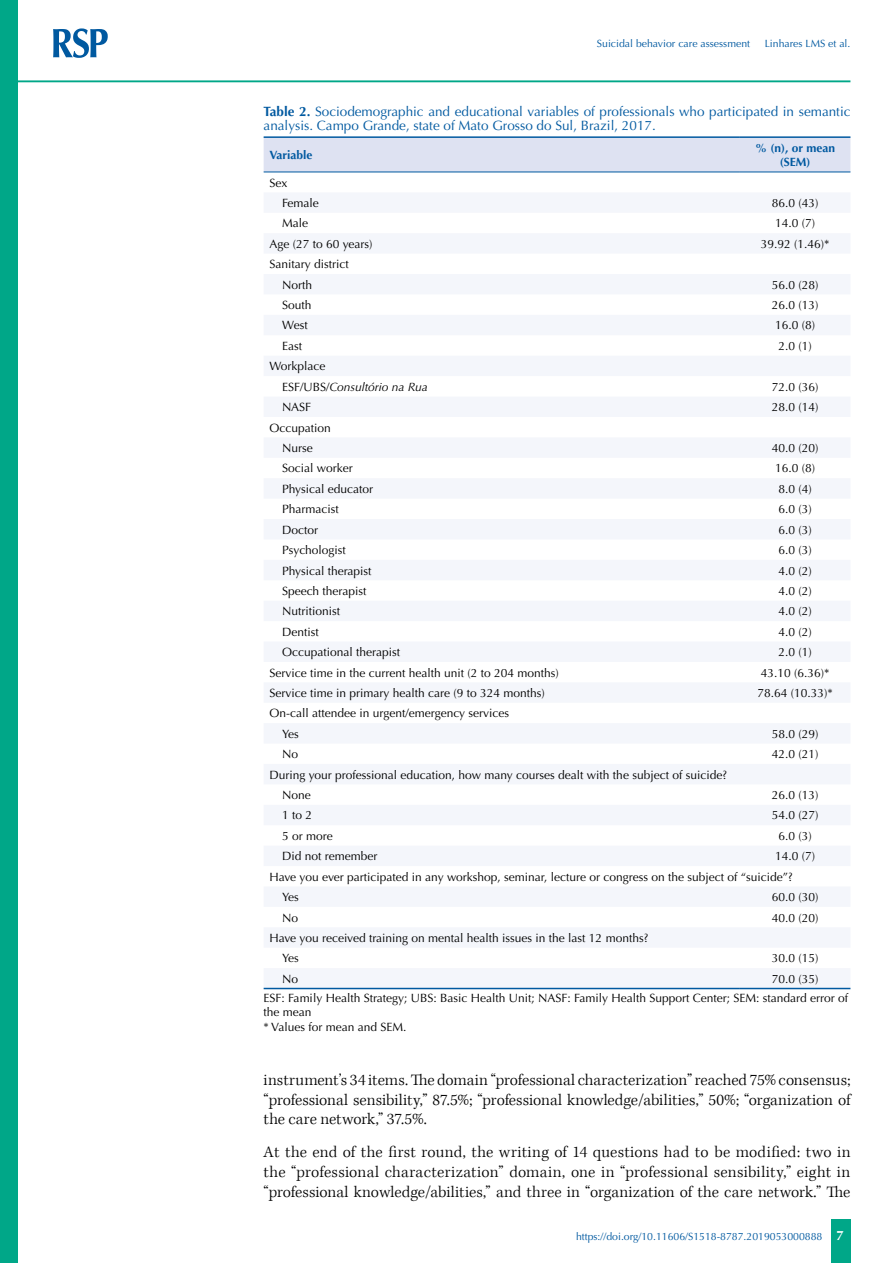
<style>
.page{position:relative;width:893px;height:1263px;background:#fff}
.page>*{position:absolute;margin:0;border:0;box-sizing:border-box;transform-origin:0 0}
.t1{font:300 16.5px/19.8px "Kepler Std";color:#000;text-align:justify}
.t2{font:13.5px/14.2px "Optima";color:#0059a0}
.t3{font:700 13.5px "Optima";color:#fff}
.t4{font:12px/20.4px "Optima";color:#000}
.t5{font:700 12px/14.4px "Optima";color:#0059a0;text-align:center}
.t6{font:10.5px "Optima";color:#0059a0}
.s1{font-weight:700}
.s2{font-style:italic}
</style>
<div class="page">
<div style="left:831px;top:1220px;width:20px;height:43px;background:#00a788"></div>
<div style="left:0;top:0;width:18px;height:1263px;background:#00a788"></div>
<svg style="left:53px;top:28px;width:55px;height:30px"></svg>
<hr style="left:18px;top:80px;width:832px;height:2px;background:#00a788">
<div style="left:264px;top:138px;width:586px;height:34px;background:#dee2f2"></div>
<svg style="left:264px;top:193px;width:586px;height:795px;fill:#f6f7fb"></svg>
<hr style="left:264px;top:136px;width:476px;height:2px;background:#0059a0">
<hr style="left:740px;top:136px;width:110px;height:2px;background:#0059a0">
<hr style="left:264px;top:172px;width:476px;height:1px;background:#0059a0">
<hr style="left:740px;top:172px;width:110px;height:1px;background:#0059a0">
<hr style="left:264px;top:988px;width:476px;height:1px;background:#0059a0">
<hr style="left:740px;top:988px;width:110px;height:1px;background:#0059a0">
<p class="t6" style="left:597px;top:37px;width:155px">Suicidal behavior care assessment</p>
<p class="t6" style="left:765px;top:37px;width:87px">Linhares LMS et al.</p>
<p class="t2" style="left:264px;top:105px;width:588px"><span class="s1">Table 2.</span> Sociodemographic and educational variables of professionals who participated in semantic analysis. Campo Grande, state of Mato Grosso do Sul, Brazil, 2017.</p>
<p class="t5" style="left:269px;top:148px;width:45px">Variable</p>
<p class="t5" style="left:755px;top:141px;width:82px">% (n), or mean (SEM)</p>
<p class="t4" style="left:282px;top:172px;width:38px;text-indent:-13px">Sex<br>Female</p>
<p class="t4" style="left:772px;top:193px;width:48px">86.0 (43)</p>
<p class="t4" style="left:282px;top:213px;width:28px">Male</p>
<p class="t4" style="left:775px;top:213px;width:42px">14.0 (7)</p>
<p class="t4" style="left:269px;top:234px;width:105px">Age (27 to 60 years)</p>
<p class="t4" style="left:761px;top:234px;width:70px">39.92 (1.46)*</p>
<p class="t4" style="left:282px;top:254px;width:68px;text-indent:-13px">Sanitary district<br>North</p>
<p class="t4" style="left:772px;top:275px;width:48px">56.0 (28)</p>
<p class="t4" style="left:282px;top:295px;width:31px">South</p>
<p class="t4" style="left:772px;top:295px;width:48px">26.0 (13)</p>
<p class="t4" style="left:282px;top:315px;width:27px">West</p>
<p class="t4" style="left:775px;top:315px;width:42px">16.0 (8)</p>
<p class="t4" style="left:282px;top:336px;width:22px">East</p>
<p class="t4" style="left:778px;top:336px;width:35px">2.0 (1)</p>
<p class="t4" style="left:282px;top:356px;width:147px;text-indent:-13px">Workplace<br>ESF/UBS/<span class="s2">Consultório na Rua</span></p>
<p class="t4" style="left:772px;top:377px;width:48px">72.0 (36)</p>
<p class="t4" style="left:282px;top:397px;width:31px">NASF</p>
<p class="t4" style="left:772px;top:397px;width:48px">28.0 (14)</p>
<p class="t4" style="left:269px;top:417px;width:63px;text-align:center">Occupation<br>Nurse</p>
<p class="t4" style="left:772px;top:438px;width:48px">40.0 (20)</p>
<p class="t4" style="left:282px;top:458px;width:72px">Social worker</p>
<p class="t4" style="left:775px;top:458px;width:42px">16.0 (8)</p>
<p class="t4" style="left:282px;top:479px;width:92px">Physical educator</p>
<p class="t4" style="left:778px;top:479px;width:35px">8.0 (4)</p>
<p class="t4" style="left:282px;top:499px;width:58px">Pharmacist</p>
<p class="t4" style="left:778px;top:499px;width:35px">6.0 (3)</p>
<p class="t4" style="left:282px;top:520px;width:38px">Doctor</p>
<p class="t4" style="left:778px;top:520px;width:35px">6.0 (3)</p>
<p class="t4" style="left:282px;top:540px;width:65px">Psychologist</p>
<p class="t4" style="left:778px;top:540px;width:35px">6.0 (3)</p>
<p class="t4" style="left:282px;top:560px;width:91px">Physical therapist</p>
<p class="t4" style="left:778px;top:560px;width:35px">4.0 (2)</p>
<p class="t4" style="left:282px;top:581px;width:86px">Speech therapist</p>
<p class="t4" style="left:778px;top:581px;width:35px">4.0 (2)</p>
<p class="t4" style="left:282px;top:601px;width:60px">Nutritionist</p>
<p class="t4" style="left:778px;top:601px;width:35px">4.0 (2)</p>
<p class="t4" style="left:282px;top:622px;width:38px">Dentist</p>
<p class="t4" style="left:778px;top:622px;width:35px">4.0 (2)</p>
<p class="t4" style="left:282px;top:642px;width:119px">Occupational therapist</p>
<p class="t4" style="left:778px;top:642px;width:35px">2.0 (1)</p>
<p class="t4" style="left:269px;top:662px;width:291px">Service time in the current health unit (2 to 204 months)</p>
<p class="t4" style="left:761px;top:662px;width:70px">43.10 (6.36)*</p>
<p class="t4" style="left:269px;top:683px;width:277px">Service time in primary health care (9 to 324 months)</p>
<p class="t4" style="left:757px;top:683px;width:77px">78.64 (10.33)*</p>
<p class="t4" style="left:282px;top:703px;width:229px;text-indent:-13px">On-call attendee in urgent/emergency services<br>Yes</p>
<p class="t4" style="left:772px;top:724px;width:48px">58.0 (29)</p>
<p class="t4" style="left:282px;top:744px;width:18px">No</p>
<p class="t4" style="left:772px;top:744px;width:48px">42.0 (21)</p>
<p class="t4" style="left:282px;top:764px;width:446px;text-indent:-13px">During your professional education, how many courses dealt with the subject of suicide?<br>None</p>
<p class="t4" style="left:772px;top:785px;width:48px">26.0 (13)</p>
<p class="t4" style="left:282px;top:805px;width:32px">1 to 2</p>
<p class="t4" style="left:772px;top:805px;width:48px">54.0 (27)</p>
<p class="t4" style="left:282px;top:826px;width:52px">5 or more</p>
<p class="t4" style="left:778px;top:826px;width:35px">6.0 (3)</p>
<p class="t4" style="left:282px;top:846px;width:97px">Did not remember</p>
<p class="t4" style="left:775px;top:846px;width:42px">14.0 (7)</p>
<p class="t4" style="left:269px;top:867px;width:525px">Have you ever participated in any workshop, seminar, lecture or congress on the subject of “suicide”?</p>
<p class="t4" style="left:282px;top:887px;width:18px">Yes</p>
<p class="t4" style="left:772px;top:887px;width:48px">60.0 (30)</p>
<p class="t4" style="left:282px;top:907px;width:18px">No</p>
<p class="t4" style="left:772px;top:907px;width:48px">40.0 (20)</p>
<p class="t4" style="left:282px;top:928px;width:368px;text-indent:-13px">Have you received training on mental health issues in the last 12 months?<br>Yes</p>
<p class="t4" style="left:772px;top:948px;width:48px">30.0 (15)</p>
<p class="t4" style="left:264px;top:969px;width:586px;line-height:19.2px;text-indent:508px">70.0 (35)<br>ESF: Family Health Strategy; UBS: Basic Health Unit; NASF: Family Health Support Center; SEM: standard error of</p>
<p class="t4" style="left:264px;top:1005px;width:144px;line-height:14.4px">the mean<br>* Values for mean and SEM.</p>
<p class="t4" style="left:282px;top:969px;width:18px">No</p>
<h1 class="t1" style="left:264px;top:1070px;width:588px">instrument’s 34 items. The domain “professional characterization” reached 75% consensus; “professional sensibility,” 87.5%; “professional knowledge/abilities,” 50%; “organization of the care network,” 37.5%.</h1>
<p class="t1" style="left:264px;top:1142px;width:588px">At the end of the first round, the writing of 14 questions had to be modified: two in the “professional characterization” domain, one in “professional sensibility,” eight in “professional knowledge/abilities,” and three in “organization of the care network.” The</p>
<p class="t6" style="left:576px;top:1230px;width:248px">https://doi.org/10.11606/S1518-8787.2019053000888</p>
<p class="t3" style="left:836px;top:1227px;width:9px">7</p>
</div>
